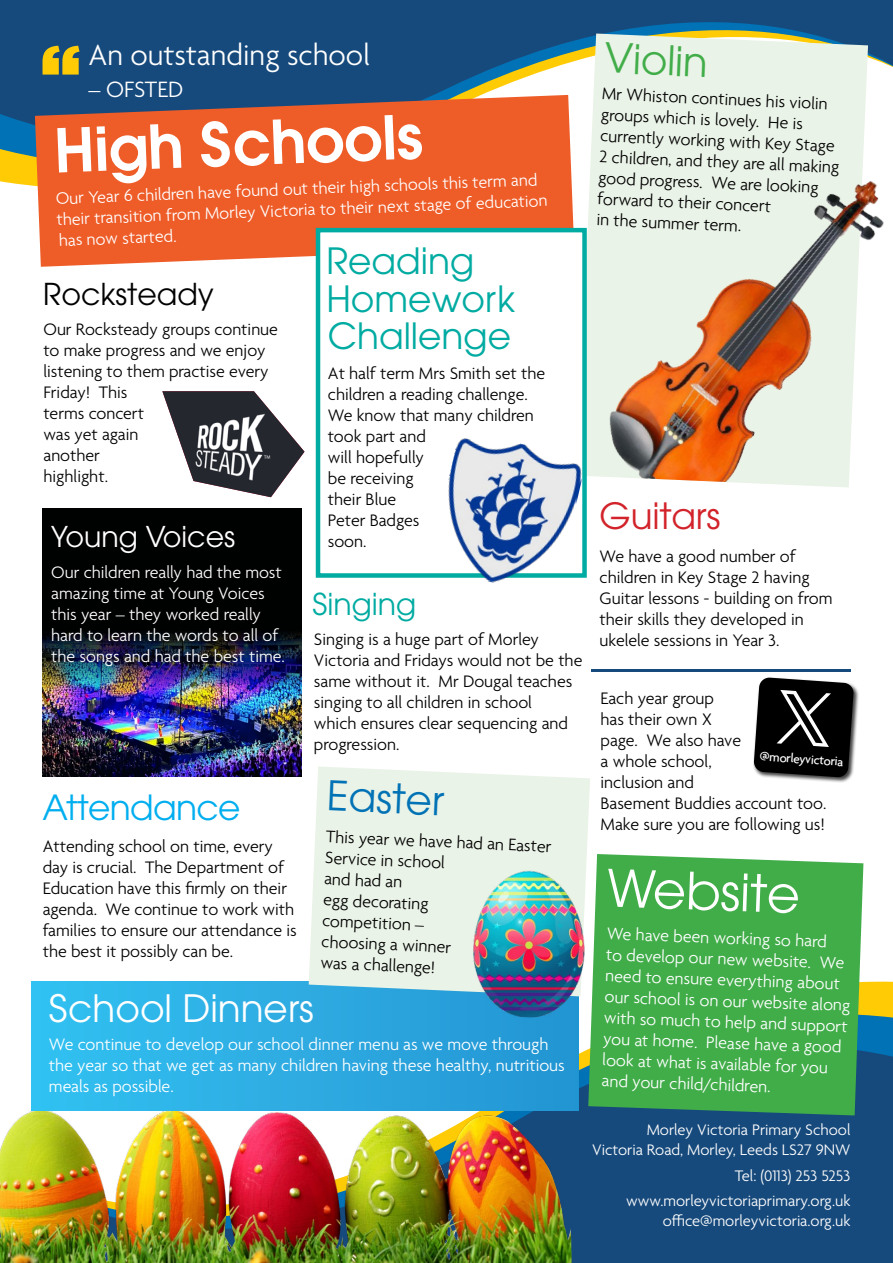
<style>
.page{position:relative;width:893px;height:1263px;background:#fff}
.page>*{position:absolute;margin:0;border:0;box-sizing:border-box;transform-origin:0 0}
.t1{font:600 60px "ITC Avant Garde Pro";color:#fff}
.t2{font:51px "ITC Avant Garde Pro";color:#fff}
.t3{font:40.5px "ITC Avant Garde Pro";color:#41ad49}
.t4{font:40.5px "ITC Avant Garde Pro";color:#0072b5}
.t5{font:37.5px "ITC Avant Garde Pro";color:#fff}
.t6{font:36px/37.5px "ITC Avant Garde Pro";color:#00aba2}
.t7{font:36px "ITC Avant Garde Pro";letter-spacing:-.005em;color:#d2232a}
.t8{font:34.5px "ITC Avant Garde Pro";letter-spacing:-.02em;color:#00aeef}
.t9{font:300 31.5px "Agenda";color:#fff}
.t10{font:30px "ITC Avant Garde Pro";color:#000}
.t11{font:30px "ITC Avant Garde Pro";color:#00aba2}
.t12{font:28.5px "ITC Avant Garde Pro";color:#fff}
.t13{font:300 24px "Agenda";color:#fff}
.t14{font:300 18px/21px "Agenda";color:#000}
.t15{font:300 18px/21px "Agenda";color:#fff}
.t16{font:300 16.5px "Agenda";color:#fff}
.t17{font:500 13.2px "Agenda";color:#fff}
</style>
<div class="page">
<div style="left:31px;top:981px;width:862px;height:282px;background:#174a7c"></div>
<svg style="left:0;top:0;width:893px;height:186px;background:#2d5d84"></svg>
<svg style="left:43px;top:46px;width:36px;height:29px"></svg>
<img style="left:0;top:1090px;width:572px;height:173px">
<svg style="left:577px;top:34px;width:291px;height:453px;background:#e7f0e3"></svg>
<svg style="left:35px;top:95px;width:539px;height:172px;background:#e05f33"></svg>
<div style="left:588px;top:854px;width:275px;height:261px;background:#41ad49"></div>
<div style="left:32px;top:982px;width:546px;height:128px;background:linear-gradient(to right,#33c1f1,#2494d2)"></div>
<svg style="left:309px;top:766px;width:281px;height:230px;background:#e6f1e8"></svg>
<hr style="left:591px;top:669px;width:259px;height:3px;background:#174a7c">
<img style="left:162px;top:391px;width:142px;height:106px">
<img style="left:582px;top:175px;width:311px;height:308px">
<div style="left:316px;top:228px;width:271px;height:350px;background:#fff;border:4px solid #00aba2"></div>
<img style="left:457px;top:867px;width:144px;height:157px">
<div style="left:753px;top:677px;width:106px;height:106px;background:#000;opacity:.75"></div>
<svg style="left:754px;top:677px;width:100px;height:100px;background:#282828"></svg>
<img style="left:43px;top:760px;width:259px;height:16px">
<img style="left:43px;top:508px;width:259px;height:252px">
<img style="left:428px;top:430px;width:159px;height:153px">
<p class="t3" style="left:605px;top:33px;width:105px;rotate:2deg">Violin</p>
<p class="t9" style="left:88px;top:38px;width:283px">An outstanding school</p>
<p class="t13" style="left:88px;top:76px;width:96px">– OFSTED</p>
<p class="t14" style="left:601px;top:85px;width:242px;rotate:2deg">Mr Whiston continues his violin groups which is lovely. He is currently working with Key Stage<br>2 children, and they are all making good progress. We are looking forward to their concert</p>
<p class="t14" style="left:597px;top:211px;width:146px;rotate:2deg">in the summer term.</p>
<p class="t1" style="left:53px;top:111px;width:370px;rotate:-2deg">High Schools</p>
<p class="t15" style="left:55px;top:188px;width:493px;line-height:21.5px;rotate:-2deg">Our Year 6 children have found out their high schools this term and their transition from Morley Victoria to their next stage of education has now started.</p>
<p class="t6" style="left:326px;top:242px;width:190px">Reading<br>Homework<br>Challenge</p>
<p class="t14" style="left:328px;top:364px;width:219px">At half term Mrs Smith set the children a reading challenge.<br>We know that many children took part and<br>will hopefully<br>be receiving<br>their Blue<br>Peter Badges<br>soon.</p>
<p class="t10" style="left:43px;top:276px;width:172px">Rocksteady</p>
<p class="t14" style="left:43px;top:320px;width:236px">Our Rocksteady groups continue to make progress and we enjoy listening to them practise every<br>Friday! This<br>terms concert<br>was yet again<br>another<br>highlight.</p>
<p class="t7" style="left:600px;top:493px;width:122px">Guitars</p>
<p class="t14" style="left:600px;top:546px;width:234px">We have a good number of children in Key Stage 2 having<br>Guitar lessons - building on from their skills they developed in ukelele sessions in Year 3.</p>
<p class="t12" style="left:51px;top:519px;width:186px">Young Voices</p>
<p class="t15" style="left:51px;top:563px;width:235px">Our children really had the most amazing time at Young Voices this year – they worked really hard to learn the words to all of the songs and had the best time.</p>
<p class="t11" style="left:312px;top:585px;width:105px">Singing</p>
<p class="t14" style="left:314px;top:630px;width:270px">Singing is a huge part of Morley<br>Victoria and Fridays would not be the same without it. Mr Dougal teaches singing to all children in school<br>which ensures clear sequencing and progression.</p>
<p class="t14" style="left:600px;top:689px;width:227px">Each year group<br>has their own X<br>page. We also have<br>a whole school,<br>inclusion and<br>Basement Buddies account too.<br>Make sure you are following us!</p>
<p class="t17" style="left:760px;top:749px;width:85px;rotate:4deg">@morleyvictoria</p>
<p class="t4" style="left:328px;top:771px;width:119px;rotate:2deg">Easter</p>
<p class="t8" style="left:43px;top:786px;width:199px">Attendance</p>
<p class="t14" style="left:325px;top:828px;width:228px;rotate:2deg">This year we have had an Easter<br>Service in school<br>and had an<br>egg decorating<br>competition –<br>choosing a winner<br>was a challenge!</p>
<p class="t14" style="left:43px;top:837px;width:255px">Attending school on time, every day is crucial. The Department of<br>Education have this firmly on their agenda. We continue to work with families to ensure our attendance is the best it possibly can be.</p>
<p class="t2" style="left:608px;top:856px;width:195px;rotate:2deg">Website</p>
<p class="t15" style="left:607px;top:924px;width:247px;rotate:2deg">We have been working so hard<br>to develop our new website. We need to ensure everything about our school is on our website along with so much to help and support you at home. Please have a good look at what is available for you and your child/children.</p>
<p class="t5" style="left:49px;top:984px;width:266px">School Dinners</p>
<p class="t15" style="left:49px;top:1035px;width:517px">We continue to develop our school dinner menu as we move through the year so that we get as many children having these healthy, nutritious meals as possible.</p>
<p class="t16" style="left:647px;top:1121px;width:205px">Morley Victoria Primary School</p>
<p class="t16" style="left:592px;top:1141px;width:260px">Victoria Road, Morley, Leeds LS27 9NW</p>
<p class="t16" style="left:735px;top:1166px;width:117px">Tel: (0113) 253 5253</p>
<p class="t16" style="left:626px;top:1192px;width:226px">www.morleyvictoriaprimary.org.uk</p>
<p class="t16" style="left:663px;top:1212px;width:189px">office@morleyvictoria.org.uk</p>
</div>
